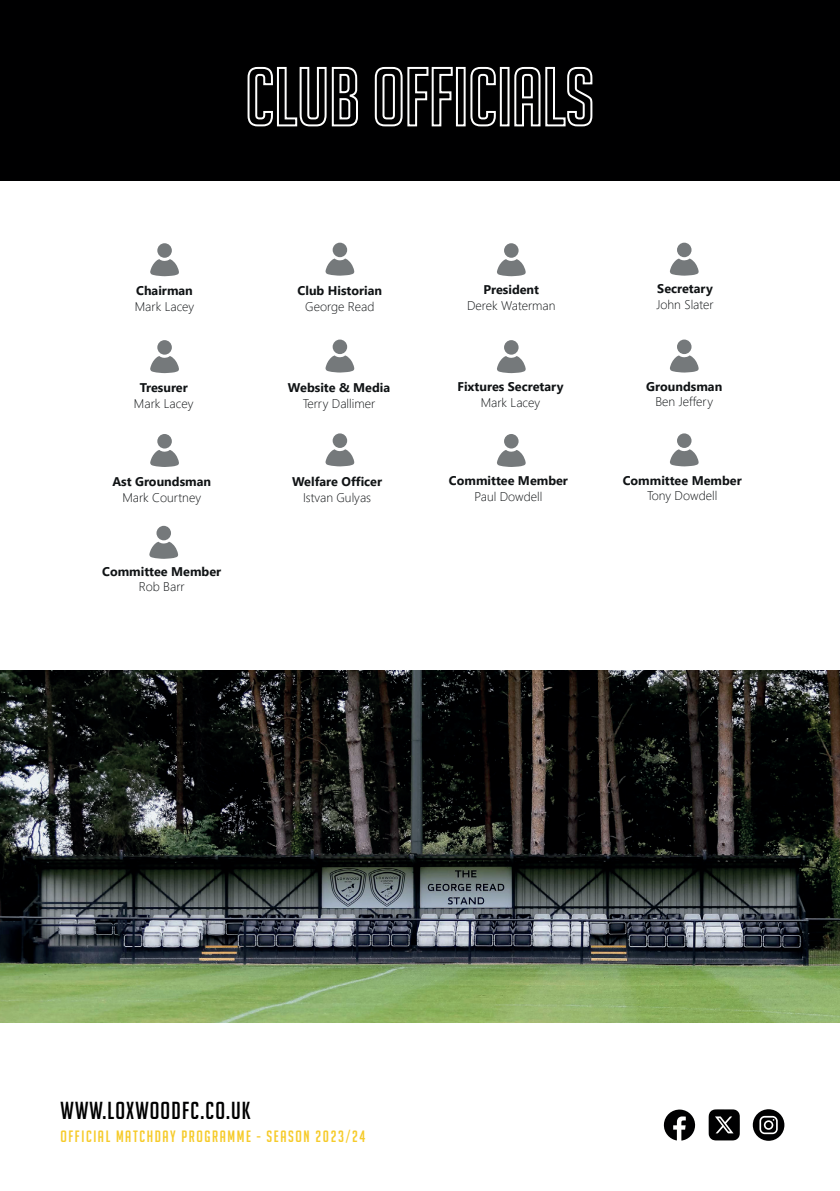
<style>
.page{position:relative;width:840px;height:1191px;background:#fff}
.page>*{position:absolute;margin:0;border:0;box-sizing:border-box;transform-origin:0 0}
.t1{font:24px "Big Noodle Titling";letter-spacing:.05em;color:#000001}
.t2{font:16px "Big Noodle Titling";letter-spacing:.1em;color:#f6cb2a}
.t3{font:700 12.6px "Segoe UI";color:#101315}
.t4{font:300 12.6px "Segoe UI";color:#101315}
</style>
<div class="page">
<svg style="left:663px;top:1109px;width:32px;height:31px"></svg>
<svg style="left:752px;top:1109px;width:32px;height:32px"></svg>
<svg style="left:708px;top:1109px;width:31px;height:31px"></svg>
<div style="left:0;top:0;width:839px;height:181px;background:#000001"></div>
<svg style="left:247px;top:66px;width:111px;height:61px"></svg>
<svg style="left:374px;top:66px;width:79px;height:61px"></svg>
<div style="left:455px;top:67px;width:10px;height:59px;border:2px solid #fff"></div>
<svg style="left:470px;top:66px;width:26px;height:61px"></svg>
<div style="left:499px;top:67px;width:10px;height:59px;border:2px solid #fff"></div>
<svg style="left:514px;top:66px;width:79px;height:61px"></svg>
<img style="left:0;top:670px;width:839px;height:352px">
<svg style="left:150px;top:259px;width:29px;height:17px"></svg>
<div style="left:157px;top:243px;width:15px;height:15px;background:#75797b;border-radius:50%"></div>
<svg style="left:325px;top:258px;width:29px;height:18px"></svg>
<div style="left:332px;top:243px;width:15px;height:14px;background:#75797b;border-radius:50%"></div>
<svg style="left:497px;top:259px;width:28px;height:17px"></svg>
<div style="left:503px;top:243px;width:15px;height:15px;background:#75797b;border-radius:50%"></div>
<svg style="left:669px;top:258px;width:29px;height:18px"></svg>
<div style="left:676px;top:243px;width:15px;height:14px;background:#75797b;border-radius:50%"></div>
<svg style="left:150px;top:356px;width:29px;height:17px"></svg>
<div style="left:157px;top:340px;width:15px;height:15px;background:#75797b;border-radius:50%"></div>
<svg style="left:325px;top:355px;width:29px;height:17px"></svg>
<div style="left:332px;top:339px;width:15px;height:15px;background:#75797b;border-radius:50%"></div>
<svg style="left:497px;top:356px;width:28px;height:17px"></svg>
<div style="left:503px;top:340px;width:15px;height:15px;background:#75797b;border-radius:50%"></div>
<svg style="left:670px;top:355px;width:28px;height:17px"></svg>
<div style="left:676px;top:339px;width:15px;height:15px;background:#75797b;border-radius:50%"></div>
<svg style="left:150px;top:450px;width:29px;height:17px"></svg>
<div style="left:157px;top:434px;width:15px;height:14px;background:#75797b;border-radius:50%"></div>
<svg style="left:325px;top:449px;width:29px;height:17px"></svg>
<div style="left:332px;top:433px;width:15px;height:15px;background:#75797b;border-radius:50%"></div>
<svg style="left:497px;top:450px;width:28px;height:17px"></svg>
<div style="left:503px;top:434px;width:15px;height:14px;background:#75797b;border-radius:50%"></div>
<svg style="left:670px;top:449px;width:28px;height:17px"></svg>
<div style="left:676px;top:433px;width:15px;height:15px;background:#75797b;border-radius:50%"></div>
<svg style="left:149px;top:541px;width:29px;height:18px"></svg>
<div style="left:156px;top:526px;width:15px;height:14px;background:#75797b;border-radius:50%"></div>
<p class="t3" style="left:136px;top:279px;width:58px">Chairman</p>
<p class="t4" style="left:135px;top:294px;width:61px">Mark Lacey</p>
<p class="t3" style="left:297px;top:279px;width:86px">Club Historian</p>
<p class="t4" style="left:305px;top:294px;width:71px">George Read</p>
<p class="t3" style="left:483px;top:277px;width:57px">President</p>
<p class="t4" style="left:467px;top:293px;width:90px">Derek Waterman</p>
<p class="t3" style="left:657px;top:277px;width:57px">Secretary</p>
<p class="t4" style="left:656px;top:293px;width:59px">John Slater</p>
<p class="t3" style="left:140px;top:376px;width:50px">Tresurer</p>
<p class="t4" style="left:134px;top:392px;width:61px">Mark Lacey</p>
<p class="t3" style="left:288px;top:376px;width:104px">Website &amp; Media</p>
<p class="t4" style="left:303px;top:392px;width:74px">Terry Dallimer</p>
<p class="t3" style="left:457px;top:375px;width:107px">Fixtures Secretary</p>
<p class="t4" style="left:480px;top:390px;width:61px">Mark Lacey</p>
<p class="t3" style="left:646px;top:374px;width:77px">Groundsman</p>
<p class="t4" style="left:655px;top:390px;width:59px">Ben Jeffery</p>
<p class="t3" style="left:112px;top:470px;width:100px">Ast Groundsman</p>
<p class="t4" style="left:122px;top:486px;width:80px">Mark Courtney</p>
<p class="t3" style="left:292px;top:470px;width:92px">Welfare Officer</p>
<p class="t4" style="left:303px;top:486px;width:70px">Istvan Gulyas</p>
<p class="t3" style="left:448px;top:469px;width:120px">Committee Member</p>
<p class="t4" style="left:474px;top:484px;width:69px">Paul Dowdell</p>
<p class="t3" style="left:622px;top:468px;width:120px">Committee Member</p>
<p class="t4" style="left:647px;top:484px;width:71px">Tony Dowdell</p>
<p class="t3" style="left:102px;top:559px;width:120px">Committee Member</p>
<p class="t4" style="left:139px;top:575px;width:47px">Rob Barr</p>
<h1 class="t1" style="left:60px;top:1097px;width:192px">WWW.LOXWOODFC.CO.UK</h1>
<p class="t2" style="left:60px;top:1127px;width:306px">OFFICIAL MATCHDAY PROGRAMME - SEASON 2023/24</p>
</div>
